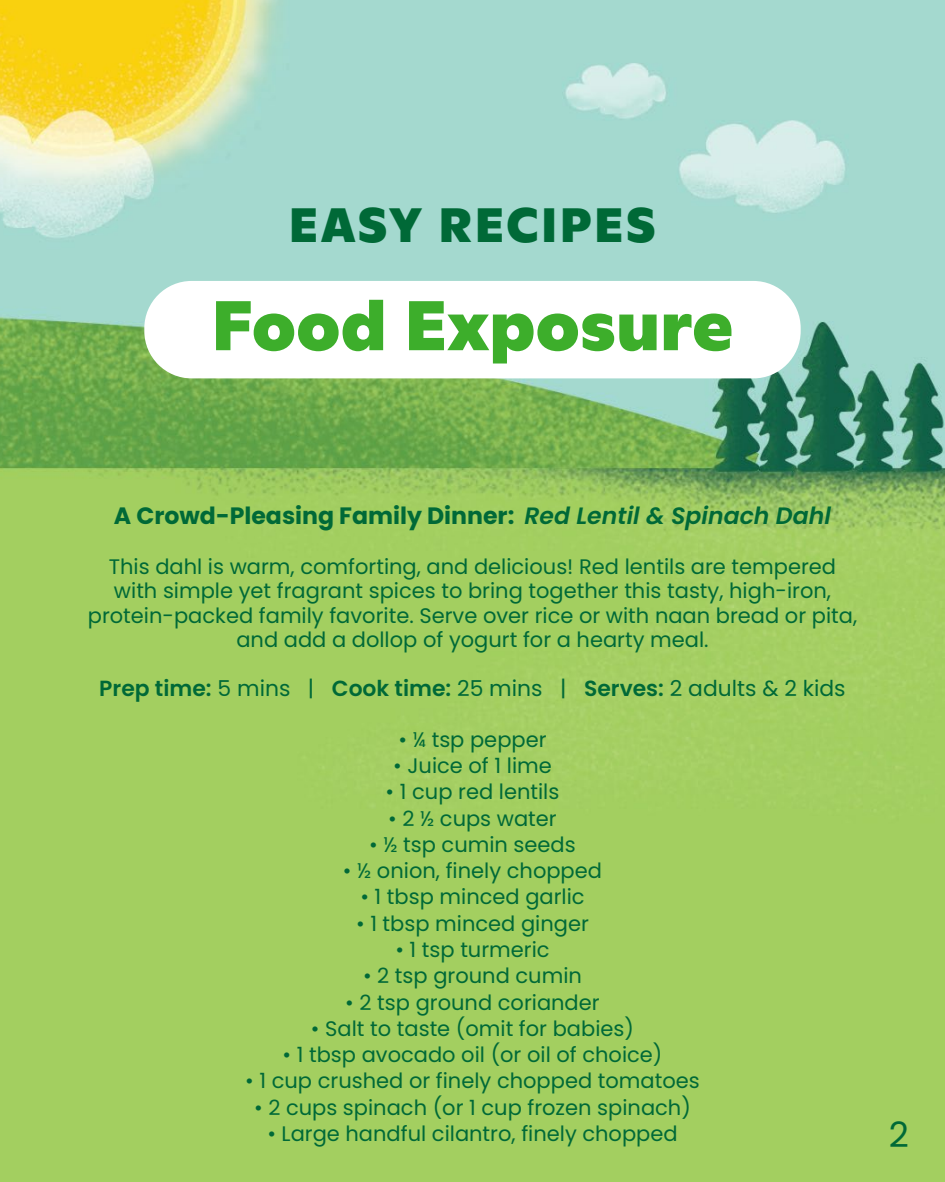
<style>
.page{position:relative;width:945px;height:1182px;background:#fff}
.page>*{position:absolute;margin:0;border:0;box-sizing:border-box;transform-origin:0 0}
.t1{font:900 70px "ABC Ginto Normal Trial";color:#3dae2b}
.t2{font:900 48.12px "ABC Ginto Normal Trial";letter-spacing:.05em;color:#006937}
.t3{font:35px "Poppins";color:#006937}
.t4{font:700 23.62px "Poppins";color:#006937}
.t5{font:21.88px "Poppins";color:#006937}
.t6{font:21px/24.5px "Poppins";color:#006937;text-align:center}
.s1{font-weight:600;font-style:italic}
.s2{font-weight:600}
</style>
<div class="page">
<img style="left:0;top:0;width:945px;height:1181px">
<div style="left:144px;top:281px;width:657px;height:97px;background:#fff;border-radius:47px"></div>
<h2 class="t2" style="left:289px;top:194px;width:369px">EASY RECIPES</h2>
<h1 class="t1" style="left:211px;top:282px;width:524px">Food Exposure</h1>
<p class="t4" style="left:114px;top:502px;width:719px">A Crowd-Pleasing Family Dinner: <span class="s1">Red Lentil &amp; Spinach Dahl</span></p>
<p class="t6" style="left:88px;top:554px;width:771px">This dahl is warm, comforting, and delicious! Red lentils are tempered with simple yet fragrant spices to bring together this tasty, high-iron, protein-packed family favorite. Serve over rice or with naan bread or pita, and add a dollop of yogurt for a hearty meal.</p>
<p class="t5" style="left:99px;top:675px;width:748px"><span class="s2">Prep time:</span> 5 mins | <span class="s2">Cook time:</span> 25 mins | <span class="s2">Serves:</span> 2 adults &amp; 2 kids</p>
<p class="t6" style="left:398px;top:727px;width:150px">• ¼ tsp pepper</p>
<p class="t6" style="left:393px;top:753px;width:160px">• Juice of 1 lime</p>
<p class="t6" style="left:386px;top:779px;width:175px">• 1 cup red lentils</p>
<p class="t6" style="left:388px;top:806px;width:170px">• 2 ½ cups water</p>
<p class="t6" style="left:369px;top:832px;width:208px">• ½ tsp cumin seeds</p>
<p class="t6" style="left:343px;top:858px;width:261px">• ½ onion, finely chopped</p>
<p class="t6" style="left:360px;top:884px;width:226px">• 1 tbsp minced garlic</p>
<p class="t6" style="left:356px;top:911px;width:234px">• 1 tbsp minced ginger</p>
<p class="t6" style="left:395px;top:937px;width:156px">• 1 tsp turmeric</p>
<p class="t6" style="left:363px;top:963px;width:220px">• 2 tsp ground cumin</p>
<p class="t6" style="left:345px;top:989px;width:256px">• 2 tsp ground coriander</p>
<p class="t6" style="left:311px;top:1016px;width:325px">• Salt to taste (omit for babies)</p>
<p class="t6" style="left:283px;top:1042px;width:382px">• 1 tbsp avocado oil (or oil of choice)</p>
<p class="t6" style="left:245px;top:1068px;width:456px">• 1 cup crushed or finely chopped tomatoes</p>
<p class="t6" style="left:254px;top:1094px;width:438px">• 2 cups spinach (or 1 cup frozen spinach)</p>
<p class="t6" style="left:267px;top:1121px;width:412px">• Large handful cilantro, finely chopped</p>
<h3 class="t3" style="left:889px;top:1113px;width:22px">2</h3>
</div>
